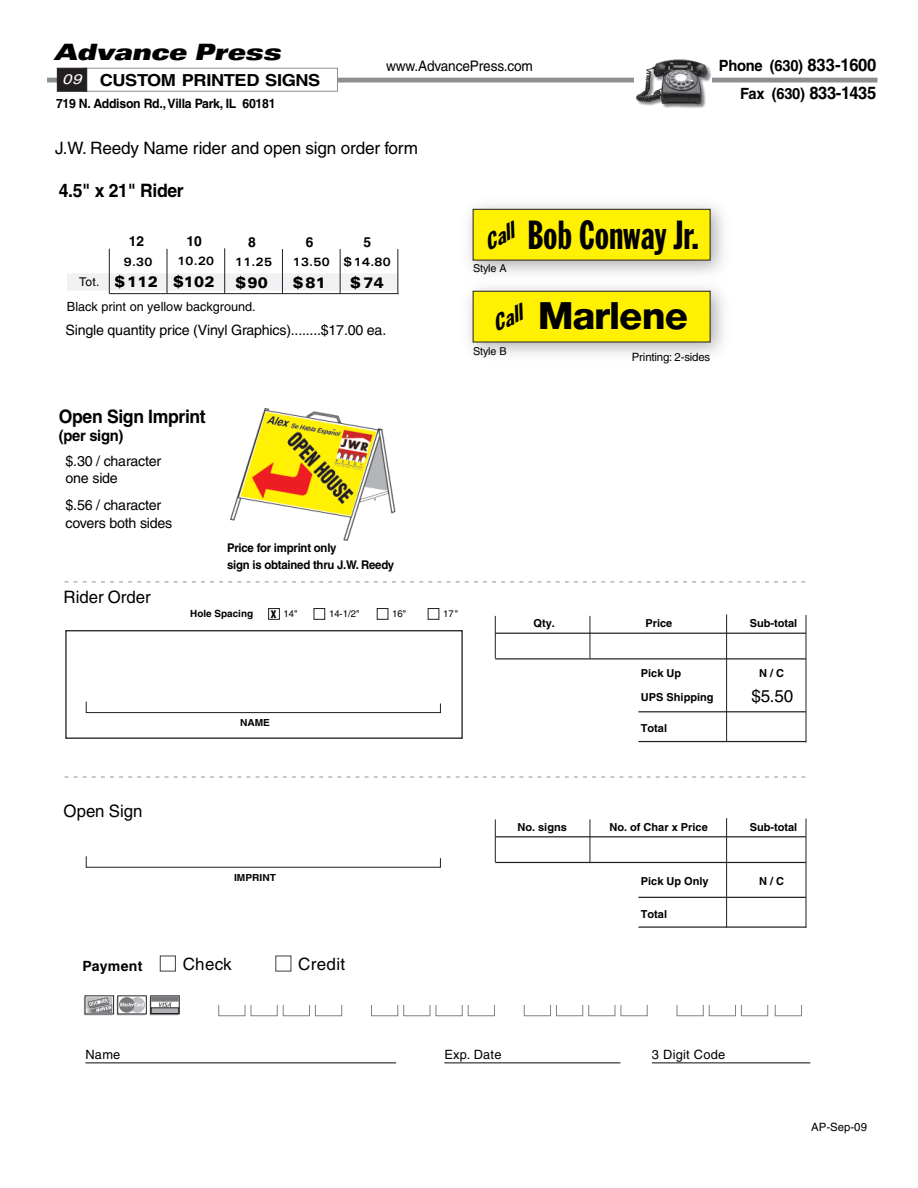
<style>
.page{position:relative;width:918px;height:1188px;background:#fff}
.page>*{position:absolute;margin:0;border:0;box-sizing:border-box;transform-origin:0 0}
.t1{font:39.9px "Franklin Gothic Extra Cond";color:#000}
.t2{font:36.9px "Stefa Display S Si";color:#000}
.t3{font:italic 900 expanded 22.5px "Univers";letter-spacing:-.02em;color:#000;scale:.95 1}
.t4{font:italic 22.2px "Franklin Gothic Extra Cond";color:#000;scale:1.23 1}
.t5{font:700 18.6px "Helvetica";letter-spacing:-.02em;color:#000;scale:.95 1}
.t6{font:17.1px "Helvetica";letter-spacing:-.01em;color:#000}
.t7{font:16.95px "Helvetica";letter-spacing:.02em;color:#000}
.t8{font:700 16.65px "Helvetica";letter-spacing:-.02em;color:#000;scale:1.1 1}
.t9{font:700 15.6px "Helvetica";letter-spacing:-.02em;color:#000;scale:.95 1}
.t10{font:700 15.45px "Helvetica";letter-spacing:-.02em;color:#000;scale:.95 1}
.t11{font:900 expanded 15px "Univers";letter-spacing:.025em;color:#000;scale:.9 1}
.t12{font:14.55px "Helvetica";letter-spacing:-.01em;color:#000;scale:.94 1}
.t13{font:14.25px/17.5px "Helvetica";letter-spacing:-.015em;color:#000}
.t14{font:700 14.1px "Helvetica";letter-spacing:.02em;color:#000}
.t15{font:700 13.95px "Helvetica";color:#000}
.t16{font:700 12.9px "Helvetica";letter-spacing:-.02em;color:#000;scale:.95 1}
.t17{font:12.9px "Helvetica";letter-spacing:.02em;color:#000}
.t18{font:12.75px "Helvetica";color:#000}
.t19{font:700 12px/17.2px "Helvetica";letter-spacing:-.02em;color:#000;scale:.95 1}
.t20{font:12px "Helvetica";color:#000}
.t21{font:700 expanded 11.85px "Univers";letter-spacing:.025em;color:#000;scale:.9 1}
.t22{font:11.4px "Helvetica";letter-spacing:-.015em;color:#000}
.t23{font:700 10.95px "Helvetica";color:#000}
.t24{font:10.8px "Helvetica";letter-spacing:-.01em;color:#000}
.t25{font:700 9.9px "Helvetica";color:#000}
.t26{font:700 9.75px "Helvetica";color:#000;scale:1.05 1}
.t27{font:900 9.75px "Hallmarke Cond";color:#000}
.t28{font:9.6px "Helvetica";color:#000}
.s1{font-weight:400;font-style:italic;font-size:14.1px;color:#fff}
.s2{font-size:17.4px}
</style>
<div class="page">
<hr style="left:47px;top:78px;width:831px;height:4px;background:#8d8f92">
<img style="left:635px;top:59px;width:77px;height:49px">
<div style="left:84px;top:68px;width:253px;height:23px;background:#fff"></div>
<div style="left:83px;top:68px;width:255px;height:24px;border:1px solid #8d8f92"></div>
<div style="left:57px;top:68px;width:30px;height:23px;background:#231f20"></div>
<div style="left:57px;top:68px;width:30px;height:24px;border:1px solid #231f20"></div>
<svg style="left:85px;top:1062px;width:312px;height:2px"></svg>
<svg style="left:444px;top:1062px;width:177px;height:2px"></svg>
<svg style="left:652px;top:1062px;width:159px;height:2px"></svg>
<svg style="left:117px;top:997px;width:28px;height:18px"></svg>
<svg style="left:149px;top:997px;width:29px;height:18px"></svg>
<div style="left:84px;top:997px;width:28px;height:18px;background:#817f81"></div>
<div style="left:118px;top:996px;width:28px;height:18px;background:#fff"></div>
<div style="left:130px;top:997px;width:15px;height:16px;background:#bcbdc0;border-radius:50%"></div>
<svg style="left:119px;top:997px;width:16px;height:16px"></svg>
<svg style="left:120px;top:1003px;width:24px;height:3px"></svg>
<svg style="left:151px;top:996px;width:28px;height:18px"></svg>
<div style="left:85px;top:996px;width:29px;height:18px;border:1px solid #231f20"></div>
<svg style="left:86px;top:997px;width:26px;height:16px"></svg>
<div style="left:218px;top:989px;width:27px;height:27px;border:1px solid #808285"></div>
<div style="left:251px;top:989px;width:27px;height:27px;border:1px solid #808285"></div>
<div style="left:283px;top:989px;width:27px;height:27px;border:1px solid #808285"></div>
<div style="left:315px;top:989px;width:27px;height:27px;border:1px solid #808285"></div>
<div style="left:371px;top:989px;width:27px;height:27px;border:1px solid #808285"></div>
<div style="left:403px;top:989px;width:27px;height:27px;border:1px solid #808285"></div>
<div style="left:436px;top:989px;width:27px;height:27px;border:1px solid #808285"></div>
<div style="left:468px;top:989px;width:27px;height:27px;border:1px solid #808285"></div>
<div style="left:524px;top:989px;width:27px;height:27px;border:1px solid #808285"></div>
<div style="left:556px;top:989px;width:27px;height:27px;border:1px solid #808285"></div>
<div style="left:588px;top:989px;width:27px;height:27px;border:1px solid #808285"></div>
<div style="left:621px;top:989px;width:27px;height:27px;border:1px solid #808285"></div>
<div style="left:677px;top:989px;width:27px;height:27px;border:1px solid #808285"></div>
<div style="left:709px;top:989px;width:27px;height:27px;border:1px solid #808285"></div>
<div style="left:741px;top:989px;width:27px;height:27px;border:1px solid #808285"></div>
<div style="left:775px;top:989px;width:27px;height:27px;border:1px solid #808285"></div>
<div style="left:215px;top:976px;width:602px;height:29px;background:#fff"></div>
<div style="left:67px;top:273px;width:332px;height:18px;background:#f0f1f2"></div>
<svg style="left:109px;top:248px;width:290px;height:47px"></svg>
<svg style="left:64px;top:581px;width:742px;height:2px"></svg>
<svg style="left:64px;top:776px;width:742px;height:2px"></svg>
<div style="left:65px;top:630px;width:398px;height:109px;border:1px solid #231f20"></div>
<svg style="left:86px;top:701px;width:355px;height:12px"></svg>
<svg style="left:86px;top:856px;width:355px;height:11px"></svg>
<div style="left:268px;top:608px;width:12px;height:12px;border:1px solid #231f20"></div>
<div style="left:314px;top:608px;width:11px;height:12px;border:1px solid #231f20"></div>
<div style="left:377px;top:608px;width:11px;height:12px;border:1px solid #231f20"></div>
<div style="left:428px;top:608px;width:11px;height:12px;border:1px solid #231f20"></div>
<svg style="left:494px;top:614px;width:313px;height:129px"></svg>
<img style="left:468px;top:204px;width:256px;height:68px">
<div style="left:473px;top:209px;width:237px;height:51px;background:#fff101"></div>
<div style="left:473px;top:209px;width:237px;height:51px;border:1px solid #231f20"></div>
<img style="left:468px;top:272px;width:256px;height:83px">
<div style="left:473px;top:291px;width:237px;height:51px;background:#fff101"></div>
<div style="left:473px;top:291px;width:237px;height:51px;border:1px solid #231f20"></div>
<svg style="left:494px;top:818px;width:313px;height:110px"></svg>
<img style="left:230px;top:408px;width:165px;height:133px">
<div style="left:160px;top:956px;width:16px;height:15px;border:1px solid #3f3f40"></div>
<h3 class="t3" style="left:54px;top:39px;width:241px">Advance Press</h3>
<p class="t16" style="left:56px;top:96px;width:233px">719 N. Addison Rd.,Villa Park, IL 60181</p>
<p class="t8" style="left:62px;top:70px;width:236px"><span class="s1">09</span> CUSTOM PRINTED SIGNS</p>
<p class="t12" style="left:386px;top:58px;width:158px">www.AdvancePress.com</p>
<p class="t10" style="left:719px;top:56px;width:167px">Phone (630) <span class="s2">833-1600</span></p>
<p class="t10" style="left:740px;top:85px;width:145px">Fax (630) <span class="s2">833-1435</span></p>
<p class="t6" style="left:55px;top:138px;width:365px">J.W. Reedy Name rider and open sign order form</p>
<h3 class="t5" style="left:59px;top:179px;width:133px">4.5" x 21" Rider</h3>
<p class="t20" style="left:79px;top:275px;width:22px">Tot.</p>
<p class="t15" style="left:187px;top:232px;width:17px">10</p>
<p class="t11" style="left:173px;top:273px;width:47px">$102</p>
<p class="t15" style="left:129px;top:233px;width:17px">12</p>
<p class="t15" style="left:248px;top:233px;width:9px">8</p>
<p class="t15" style="left:306px;top:233px;width:9px">6</p>
<p class="t15" style="left:363px;top:233px;width:9px">5</p>
<p class="t11" style="left:115px;top:273px;width:49px">$ 112</p>
<p class="t11" style="left:236px;top:273px;width:37px">$90</p>
<p class="t11" style="left:293px;top:273px;width:38px">$81</p>
<p class="t11" style="left:350px;top:273px;width:39px">$74</p>
<p class="t21" style="left:124px;top:255px;width:33px">9.30</p>
<p class="t21" style="left:177px;top:254px;width:42px">10.20</p>
<p class="t21" style="left:235px;top:255px;width:42px">11.25</p>
<p class="t21" style="left:293px;top:255px;width:110px">13.50 $ 14.80</p>
<p class="t18" style="left:67px;top:300px;width:190px">Black print on yellow background.</p>
<p class="t13" style="left:66px;top:321px;width:322px">Single quantity price (Vinyl Graphics)........$17.00 ea.</p>
<h3 class="t4" style="left:479px;top:233px;width:26px;rotate:-25deg">Call</h3>
<h1 class="t1" style="left:527px;top:214px;width:173px">Bob Conway Jr.</h1>
<p class="t24" style="left:473px;top:262px;width:35px">Style A</p>
<h3 class="t4" style="left:487px;top:315px;width:26px;rotate:-25deg">Call</h3>
<h2 class="t2" style="left:539px;top:298px;width:151px">Marlene</h2>
<p class="t24" style="left:473px;top:345px;width:35px">Style B</p>
<p class="t22" style="left:632px;top:350px;width:80px">Printing: 2-sides</p>
<h3 class="t5" style="left:59px;top:405px;width:156px">Open Sign Imprint</h3>
<p class="t9" style="left:59px;top:426px;width:69px">(per sign)</p>
<p class="t13" style="left:66px;top:452px;width:97px">$.30 / character one side</p>
<p class="t13" style="left:66px;top:497px;width:108px">$.56 / character covers both sides</p>
<p class="t6" style="left:64px;top:587px;width:89px">Rider Order</p>
<p class="t19" style="left:227px;top:539px;width:178px">Price for imprint only<br>sign is obtained thru J.W. Reedy</p>
<p class="t25" style="left:190px;top:608px;width:64px">Hole Spacing</p>
<p class="t28" style="left:284px;top:608px;width:16px">14"</p>
<p class="t28" style="left:329px;top:608px;width:32px">14-1/2"</p>
<p class="t28" style="left:392px;top:608px;width:16px">16"</p>
<p class="t28" style="left:443px;top:608px;width:17px">17"</p>
<p class="t27" style="left:271px;top:607px;width:8px">X</p>
<p class="t26" style="left:240px;top:717px;width:30px">NAME</p>
<p class="t23" style="left:534px;top:617px;width:23px">Qty.</p>
<p class="t23" style="left:645px;top:617px;width:28px">Price</p>
<p class="t23" style="left:750px;top:617px;width:49px">Sub-total</p>
<p class="t23" style="left:641px;top:666px;width:42px">Pick Up</p>
<p class="t23" style="left:759px;top:666px;width:27px">N / C</p>
<p class="t23" style="left:641px;top:691px;width:74px">UPS Shipping</p>
<p class="t23" style="left:641px;top:722px;width:28px">Total</p>
<p class="t6" style="left:751px;top:686px;width:43px">$5.50</p>
<p class="t6" style="left:64px;top:802px;width:80px">Open Sign</p>
<p class="t26" style="left:234px;top:871px;width:41px">IMPRINT</p>
<p class="t14" style="left:83px;top:958px;width:61px">Payment</p>
<p class="t7" style="left:183px;top:954px;width:51px">Check</p>
<p class="t7" style="left:298px;top:954px;width:48px">Credit</p>
<p class="t23" style="left:517px;top:820px;width:51px">No. signs</p>
<p class="t23" style="left:609px;top:820px;width:100px">No. of Char x Price</p>
<p class="t23" style="left:750px;top:820px;width:49px">Sub-total</p>
<p class="t23" style="left:641px;top:874px;width:69px">Pick Up Only</p>
<p class="t23" style="left:759px;top:874px;width:27px">N / C</p>
<p class="t23" style="left:641px;top:907px;width:28px">Total</p>
<p class="t17" style="left:85px;top:1047px;width:36px">Name</p>
<p class="t17" style="left:444px;top:1047px;width:59px">Exp. Date</p>
<p class="t17" style="left:652px;top:1047px;width:75px">3 Digit Code</p>
<p class="t22" style="left:811px;top:1120px;width:57px">AP-Sep-09</p>
</div>
